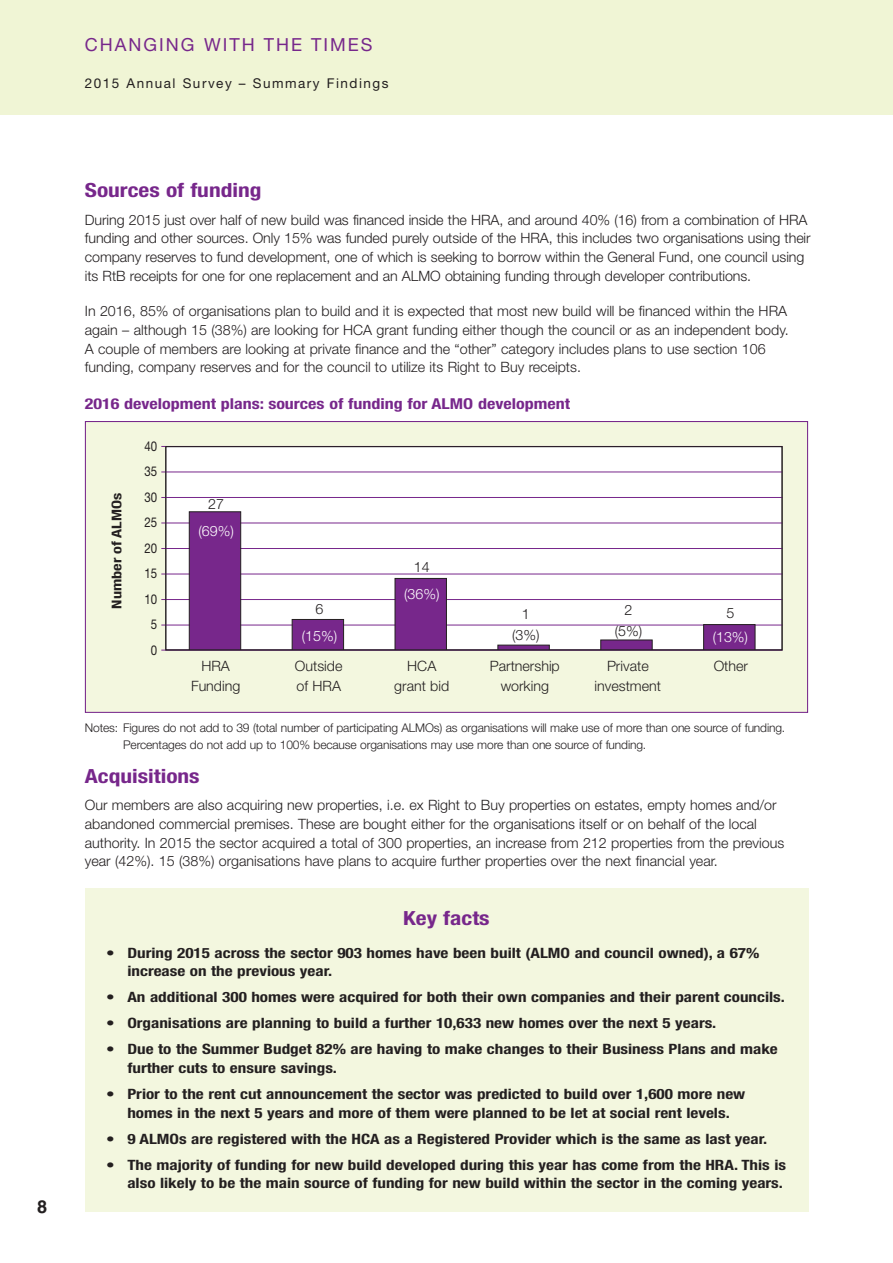
<style>
.page{position:relative;width:893px;height:1263px;background:#fff}
.page>*{position:absolute;margin:0;border:0;box-sizing:border-box;transform-origin:0 0}
.t1{font:700 condensed 19.5px "Helvetica Neue";color:#77278b;scale:1.2 1}
.t2{font:18px "Helvetica Neue";letter-spacing:.11em;color:#77278b}
.t3{font:700 18px "Helvetica";color:#231f20}
.t4{font:700 condensed 15px "Helvetica Neue";color:#77278b;scale:1.2 1}
.t5{font:300 14.25px/18.8px "Helvetica Neue";color:#231f20;text-align:center}
.t6{font:700 condensed 14.25px/18.8px "Helvetica Neue";color:#231f20;scale:1.2 1}
.t7{font:300 14.25px "Helvetica Neue";color:#fff}
.t8{font:13.5px "Helvetica Neue";letter-spacing:.11em;color:#231f20}
.t9{font:13.5px/25.5px "Helvetica Neue";color:#231f20;text-align:center;scale:.85 1}
.t10{font:700 condensed 13.5px "Helvetica Neue";color:#231f20;scale:1.2 1}
.t11{font:300 12px/16.5px "Helvetica Neue";letter-spacing:-.01em;color:#231f20}
</style>
<div class="page">
<div style="left:85px;top:889px;width:723px;height:323px;background:#f3f7df"></div>
<div style="left:0;top:0;width:892px;height:115px;background:#f0f5d5"></div>
<div style="left:85px;top:422px;width:722px;height:290px;background:#f3f7df"></div>
<div style="left:166px;top:447px;width:616px;height:203px;background:#fff"></div>
<hr style="left:161px;top:446px;width:621px;height:1px;background:#77278b">
<hr style="left:161px;top:472px;width:621px;height:1px;background:#77278b">
<hr style="left:161px;top:497px;width:621px;height:1px;background:#77278b">
<hr style="left:161px;top:523px;width:621px;height:1px;background:#77278b">
<hr style="left:161px;top:548px;width:621px;height:1px;background:#77278b">
<hr style="left:161px;top:574px;width:621px;height:1px;background:#77278b">
<hr style="left:161px;top:599px;width:621px;height:1px;background:#77278b">
<hr style="left:161px;top:625px;width:621px;height:1px;background:#77278b">
<hr style="left:161px;top:650px;width:621px;height:1px;background:#77278b">
<div style="left:189px;top:511px;width:52px;height:139px;background:#77278b;border:1px solid #231f20"></div>
<div style="left:292px;top:619px;width:52px;height:31px;background:#77278b;border:1px solid #231f20"></div>
<div style="left:394px;top:578px;width:53px;height:72px;background:#77278b;border:1px solid #231f20"></div>
<svg style="left:497px;top:645px;width:52px;height:3px"></svg>
<div style="left:600px;top:640px;width:52px;height:10px;background:#77278b;border:1px solid #231f20"></div>
<div style="left:703px;top:624px;width:52px;height:26px;background:#77278b;border:1px solid #231f20"></div>
<div style="left:165px;top:446px;width:617px;height:204px;border:1px solid #231f20"></div>
<p class="t3" style="left:37px;top:1201px;width:12px">8</p>
<p class="t2" style="left:85px;top:38px;width:289px">CHANGING WITH THE TIMES</p>
<p class="t8" style="left:85px;top:78px;width:305px">2015 Annual Survey – Summary Findings</p>
<h1 class="t1" style="left:85px;top:183px;width:149px">Sources of funding</h1>
<p class="t5" style="left:85px;top:211px;width:727px;text-align:left">During 2015 just over half of new build was financed inside the HRA, and around 40% (16) from a combination of HRA funding and other sources. Only 15% was funded purely outside of the HRA, this includes two organisations using their company reserves to fund development, one of which is seeking to borrow within the General Fund, one council using its RtB receipts for one for one replacement and an ALMO obtaining funding through developer contributions.</p>
<p class="t5" style="left:85px;top:303px;width:705px;text-align:left">In 2016, 85% of organisations plan to build and it is expected that most new build will be financed within the HRA again – although 15 (38%) are looking for HCA grant funding either though the council or as an independent body.<br>A couple of members are looking at private finance and the “other” category includes plans to use section 106 funding, company reserves and for the council to utilize its Right to Buy receipts.</p>
<p class="t4" style="left:85px;top:398px;width:406px">2016 development plans: sources of funding for ALMO development</p>
<p class="t9" style="left:144px;top:435px;width:17px">40<br>35<br>30<br>25<br>20<br>15<br>10<br>5<br>0</p>
<p class="t10" style="left:112px;top:609px;width:98px;rotate:-90deg">Number of ALMOs</p>
<p class="t5" style="left:208px;top:496px;width:17px">27</p>
<p class="t7" style="left:198px;top:526px;width:37px">(69%)</p>
<p class="t5" style="left:315px;top:601px;width:9px">6</p>
<p class="t7" style="left:302px;top:631px;width:37px">(15%)</p>
<p class="t5" style="left:414px;top:558px;width:17px">14</p>
<p class="t7" style="left:404px;top:588px;width:37px">(36%)</p>
<p class="t5" style="left:512px;top:605px;width:29px;line-height:21px">1 (3%)</p>
<p class="t5" style="left:614px;top:601px;width:29px;line-height:21px">2 (5%)</p>
<p class="t5" style="left:726px;top:604px;width:9px">5</p>
<p class="t7" style="left:712px;top:631px;width:37px">(13%)</p>
<p class="t5" style="left:191px;top:658px;width:51px;line-height:19.5px">HRA<br>Funding</p>
<p class="t5" style="left:295px;top:658px;width:49px;line-height:19.5px;text-align:left">Outside of HRA</p>
<p class="t5" style="left:394px;top:658px;width:57px;line-height:19.5px">HCA grant bid</p>
<p class="t5" style="left:490px;top:658px;width:71px;line-height:19.5px">Partnership working</p>
<p class="t5" style="left:594px;top:658px;width:68px;line-height:19.5px">Private investment</p>
<p class="t5" style="left:713px;top:658px;width:36px">Other</p>
<p class="t11" style="left:123px;top:721px;width:663px;text-indent:-38px">Notes: Figures do not add to 39 (total number of participating ALMOs) as organisations will make use of more than one source of funding.<br>Percentages do not add up to 100% because organisations may use more than one source of funding.</p>
<h1 class="t1" style="left:85px;top:769px;width:97px">Acquisitions</h1>
<p class="t5" style="left:85px;top:797px;width:701px;text-align:left">Our members are also acquiring new properties, i.e. ex Right to Buy properties on estates, empty homes and/or abandoned commercial premises. These are bought either for the organisations itself or on behalf of the local authority. In 2015 the sector acquired a total of 300 properties, an increase from 212 properties from the previous year (42%). 15 (38%) organisations have plans to acquire further properties over the next financial year.</p>
<h1 class="t1" style="left:403px;top:911px;width:73px">Key facts</h1>
<p class="t6" style="left:127px;top:944px;width:528px;text-indent:-21px">• During 2015 across the sector 903 homes have been built (ALMO and council owned), a 67% increase on the previous year.</p>
<p class="t6" style="left:106px;top:989px;width:567px">• An additional 300 homes were acquired for both their own companies and their parent councils.</p>
<p class="t6" style="left:106px;top:1015px;width:510px">• Organisations are planning to build a further 10,633 new homes over the next 5 years.</p>
<p class="t6" style="left:127px;top:1041px;width:543px;text-indent:-21px">• Due to the Summer Budget 82% are having to make changes to their Business Plans and make further cuts to ensure savings.</p>
<p class="t6" style="left:106px;top:1086px;width:534px;text-align:center">• Prior to the rent cut announcement the sector was predicted to build over 1,600 more new homes in the next 5 years and more of them were planned to be let at social rent levels.</p>
<p class="t6" style="left:106px;top:1131px;width:552px">• 9 ALMOs are registered with the HCA as a Registered Provider which is the same as last year.</p>
<p class="t6" style="left:106px;top:1157px;width:568px;text-align:right">• The majority of funding for new build developed during this year has come from the HRA. This is also likely to be the main source of funding for new build within the sector in the coming years.</p>
</div>
